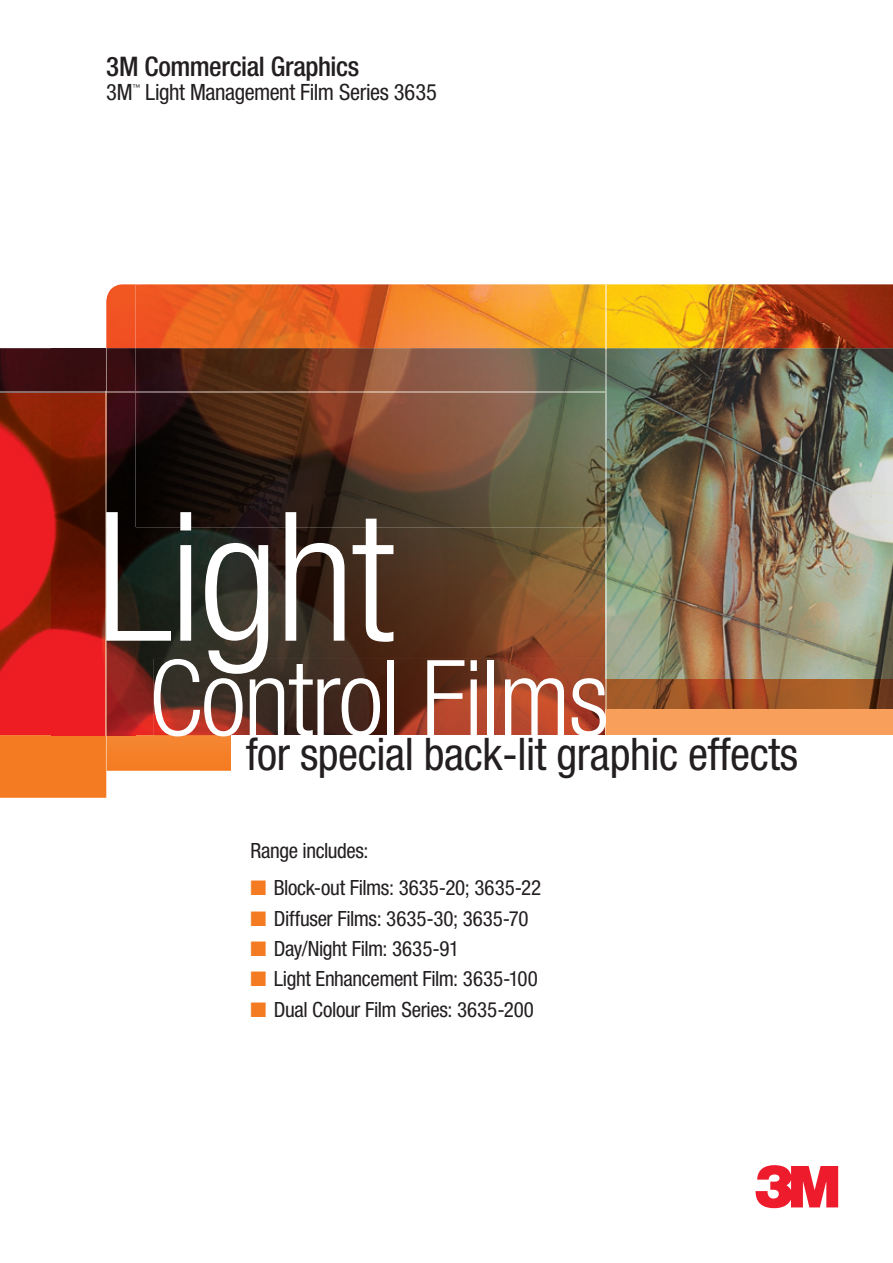
<style>
.page{position:relative;width:893px;height:1263px;background:#fff}
.page>*{position:absolute;margin:0;border:0;box-sizing:border-box;transform-origin:0 0}
.t1{font:300 condensed 180px "Helvetica Neue LT";letter-spacing:-.02em;color:#fff}
.t2{font:300 condensed 105px "Helvetica Neue LT";letter-spacing:-.02em;color:#fff}
.t3{font:condensed 45px "Helvetica Neue LT";letter-spacing:-.01em;color:#231f20}
.t4{font:500 condensed 27px "Helvetica Neue LT";letter-spacing:-.015em;color:#231f20}
.t5{font:condensed 22.5px "Helvetica Neue LT";letter-spacing:-.015em;color:#231f20}
.t6{font:condensed 21px "Helvetica Neue LT";letter-spacing:-.015em;color:#231f20}
.t7{font:condensed 7.8px "Helvetica Neue LT";color:#231f20}
.s1{color:#f47b21}
</style>
<div class="page">
<img style="left:0;top:348px;width:605px;height:387px">
<img style="left:606px;top:348px;width:287px;height:362px">
<img style="left:106px;top:284px;width:30px;height:64px">
<img style="left:136px;top:284px;width:757px;height:64px">
<img style="left:0;top:392px;width:107px;height:343px">
<svg style="left:0;top:735px;width:231px;height:63px"></svg>
<hr style="left:154px;top:735px;width:77px;height:1px;background:#f07b32">
<img style="left:154px;top:659px;width:451px;height:76px">
<hr style="left:106px;top:735px;width:1px;height:36px;background:#fbbc89">
<img style="left:136px;top:392px;width:469px;height:1px">
<svg style="left:106px;top:392px;width:30px;height:1px"></svg>
<img style="left:606px;top:680px;width:1px;height:30px">
<div style="left:605px;top:710px;width:288px;height:25px;background:#f89f5b"></div>
<img style="left:605px;top:284px;width:1px;height:375px">
<svg style="left:605px;top:659px;width:2px;height:21px"></svg>
<img style="left:605px;top:680px;width:1px;height:30px">
<svg style="left:605px;top:710px;width:1px;height:25px"></svg>
<svg style="left:755px;top:1165px;width:83px;height:43px"></svg>
<p class="t4" style="left:106px;top:51px;width:255px">3M Commercial Graphics</p>
<p class="t5" style="left:106px;top:79px;width:28px">3M</p>
<p class="t7" style="left:132px;top:83px;width:9px">™</p>
<p class="t5" style="left:145px;top:79px;width:293px">Light Management Film Series 3635</p>
<h1 class="t1" style="left:96px;top:474px;width:300px">Light</h1>
<h2 class="t2" style="left:149px;top:638px;width:462px">Control Films</h2>
<h3 class="t3" style="left:246px;top:728px;width:553px">for special back-lit graphic effects</h3>
<p class="t6" style="left:250px;top:839px;width:120px">Range includes:</p>
<p class="t6" style="left:250px;top:876px;width:292px"><span class="s1">■</span> Block-out Films: 3635-20; 3635-22</p>
<p class="t6" style="left:250px;top:906px;width:280px"><span class="s1">■</span> Diffuser Films: 3635-30; 3635-70</p>
<p class="t6" style="left:250px;top:936px;width:210px"><span class="s1">■</span> Day/Night Film: 3635-91</p>
<p class="t6" style="left:250px;top:967px;width:289px"><span class="s1">■</span> Light Enhancement Film: 3635-100</p>
<p class="t6" style="left:250px;top:997px;width:285px"><span class="s1">■</span> Dual Colour Film Series: 3635-200</p>
</div>
